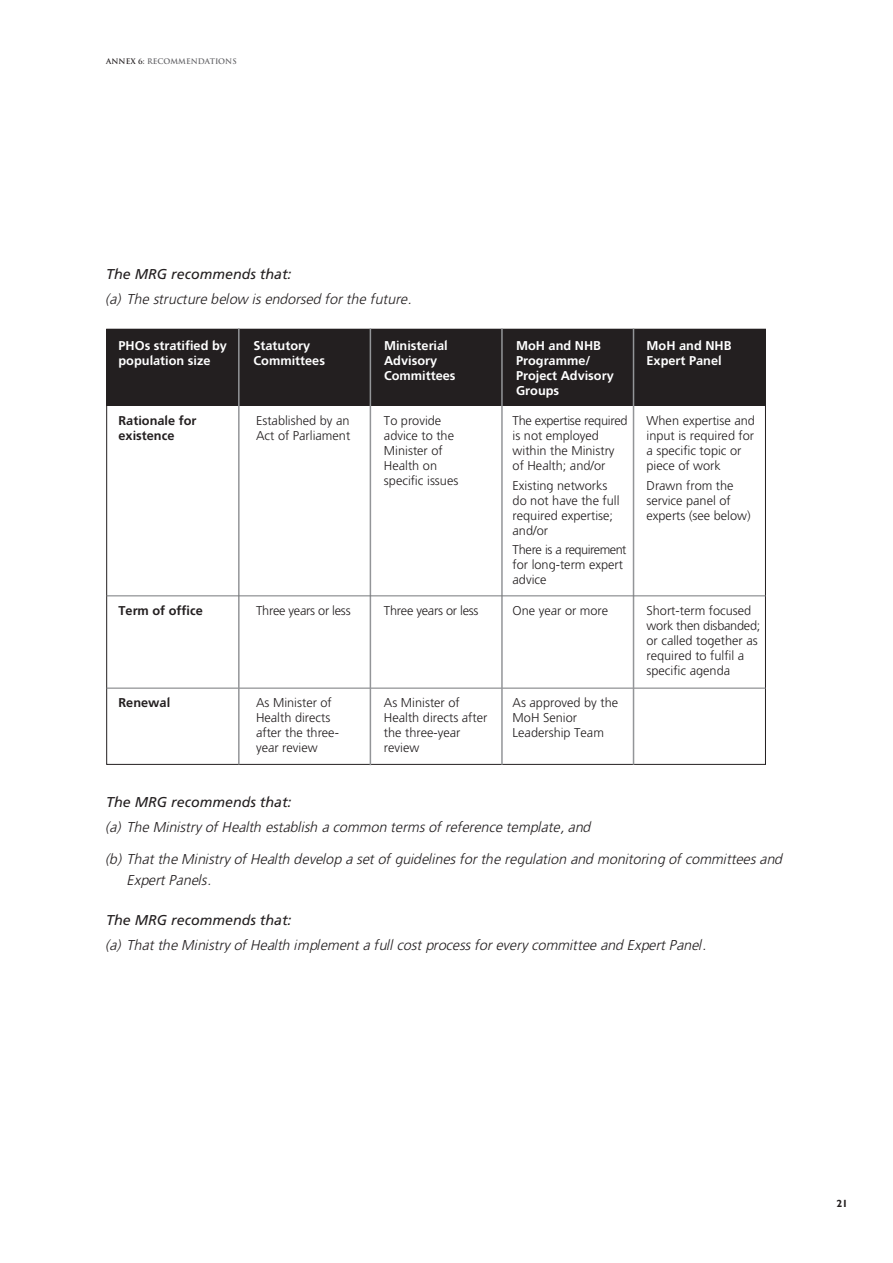
<style>
.page{position:relative;width:893px;height:1263px;background:#fff}
.page>*{position:absolute;margin:0;border:0;box-sizing:border-box;transform-origin:0 0}
.t1{font:italic 300 14.25px/21px "Freeway";color:#231f20}
.t2{font:italic 14.25px "Freeway Maori";color:#231f20}
.t3{font:300 12.75px/15px "Freeway";color:#231f20}
.t4{font:12.75px/15px "Freeway Demi";color:#fff}
.t5{font:12.75px/15px "Freeway Demi";color:#231f20}
.t6{font:300 12.75px "Freeway";letter-spacing:-.02em;color:#231f20}
.t7{font:700 10.5px "Gill Sans";color:#231f20}
.t8{font:700 7.5px "Trajan";color:#636366}
.s1{color:#231f20}
</style>
<div class="page">
<div style="left:106px;top:329px;width:660px;height:77px;background:#231f20"></div>
<hr style="left:106px;top:688px;width:660px;height:1px;background:#76787b">
<hr style="left:370px;top:328px;width:1px;height:437px;background:#939598">
<hr style="left:238px;top:328px;width:2px;height:436px;background:#939598">
<hr style="left:501px;top:328px;width:2px;height:437px;background:#939598">
<hr style="left:633px;top:328px;width:1px;height:437px;background:#939598">
<hr style="left:106px;top:595px;width:660px;height:1px;background:#76787b">
<p class="t8" style="left:106px;top:57px;width:132px"><span class="s1">ANNEX 6:</span> RECOMMENDATIONS</p>
<p class="t2" style="left:106px;top:266px;width:187px">The MRG recommends that:</p>
<p class="t1" style="left:106px;top:289px;width:307px">(a) The structure below is endorsed for the future.</p>
<p class="t4" style="left:118px;top:338px;width:110px">PHOs stratified by population size</p>
<p class="t4" style="left:254px;top:338px;width:73px">Statutory<br>Committees</p>
<p class="t4" style="left:384px;top:338px;width:73px">Ministerial<br>Advisory<br>Committees</p>
<p class="t4" style="left:516px;top:338px;width:99px">MoH and NHB<br>Programme/<br>Project Advisory<br>Groups</p>
<p class="t4" style="left:646px;top:338px;width:86px">MoH and NHB<br>Expert Panel</p>
<p class="t5" style="left:118px;top:414px;width:79px">Rationale for existence</p>
<p class="t3" style="left:646px;top:413px;width:110px">When expertise and input is required for a specific topic or piece of work</p>
<p class="t3" style="left:646px;top:478px;width:106px">Drawn from the service panel of experts (see below)</p>
<p class="t3" style="left:256px;top:413px;width:96px">Established by an<br>Act of Parliament</p>
<p class="t3" style="left:384px;top:413px;width:76px">To provide advice to the<br>Minister of<br>Health on specific issues</p>
<p class="t3" style="left:513px;top:413px;width:117px">The expertise required is not employed within the Ministry of Health; and/or</p>
<p class="t3" style="left:513px;top:478px;width:108px">Existing networks do not have the full required expertise; and/or</p>
<p class="t3" style="left:513px;top:542px;width:115px">There is a requirement for long-term expert advice</p>
<p class="t5" style="left:118px;top:603px;width:86px">Term of office</p>
<p class="t6" style="left:256px;top:604px;width:96px">Three years or less</p>
<p class="t6" style="left:384px;top:604px;width:96px">Three years or less</p>
<p class="t3" style="left:513px;top:603px;width:97px">One year or more</p>
<p class="t3" style="left:646px;top:603px;width:115px">Short-term focused work then disbanded; or called together as required to fulfil a specific agenda</p>
<p class="t5" style="left:119px;top:695px;width:53px">Renewal</p>
<p class="t3" style="left:256px;top:695px;width:84px">As Minister of<br>Health directs after the three&shy;year review</p>
<p class="t3" style="left:384px;top:695px;width:105px">As Minister of<br>Health directs after the three-year review</p>
<p class="t3" style="left:513px;top:695px;width:107px">As approved by the<br>MoH Senior<br>Leadership Team</p>
<p class="t2" style="left:106px;top:794px;width:187px">The MRG recommends that:</p>
<p class="t1" style="left:106px;top:817px;width:487px">(a) The Ministry of Health establish a common terms of reference template, and</p>
<p class="t1" style="left:128px;top:848px;width:657px;text-indent:-21px">(b) That the Ministry of Health develop a set of guidelines for the regulation and monitoring of committees and<br>Expert Panels.</p>
<p class="t2" style="left:106px;top:912px;width:187px">The MRG recommends that:</p>
<p class="t1" style="left:106px;top:935px;width:601px">(a) That the Ministry of Health implement a full cost process for every committee and Expert Panel.</p>
<p class="t7" style="left:836px;top:1197px;width:13px">21</p>
</div>
